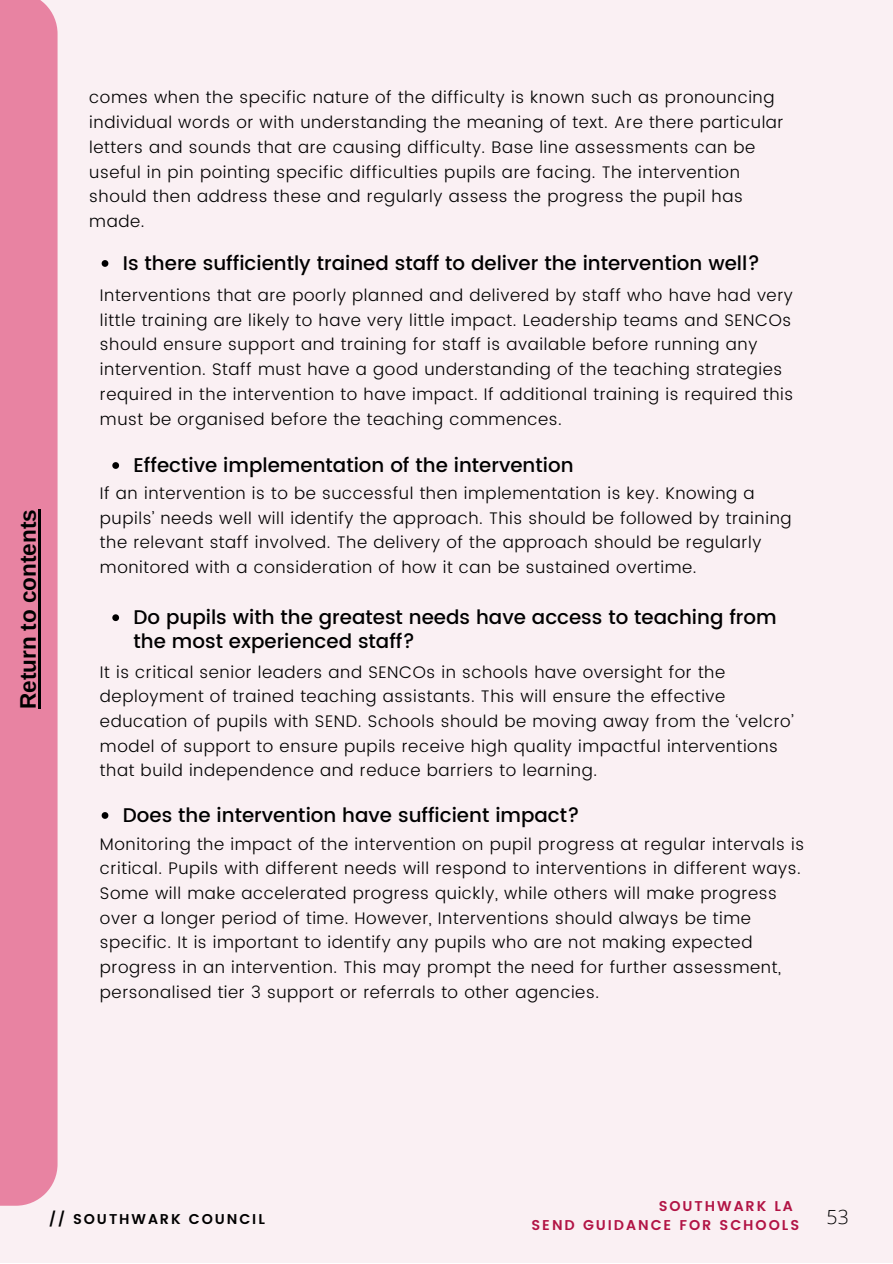
<style>
.page{position:relative;width:893px;height:1264px;background:#fff}
.page>*{position:absolute;margin:0;border:0;box-sizing:border-box;transform-origin:0 0}
.t1{font:700 22.5px "Arimo";color:#000}
.t2{font:500 19.8px/23.5px "Poppins";color:#000}
.t3{font:300 19.5px "Open Sans";color:#000}
.t4{font:300 16.8px/24.8px "Poppins";letter-spacing:.035em;color:#000}
.t5{font:600 14.25px "Poppins";letter-spacing:.135em;color:#b21445}
.t6{font:600 14.25px "Poppins";letter-spacing:.135em;color:#000}
</style>
<div class="page">
<div style="left:0;top:0;width:892px;height:1262px;background:#faf0f3"></div>
<svg style="left:102px;top:260px;width:6px;height:7px"></svg>
<svg style="left:112px;top:462px;width:7px;height:7px"></svg>
<svg style="left:112px;top:614px;width:7px;height:7px"></svg>
<svg style="left:102px;top:812px;width:6px;height:6px"></svg>
<div style="left:0;top:0;width:58px;height:1205px;background:#e883a2"></div>
<hr style="left:38px;top:509px;width:2px;height:200px;background:#000">
<p class="t1" style="left:15px;top:709px;width:201px;rotate:-90deg">Return to contents</p>
<p class="t4" style="left:89px;top:85px;width:695px">comes when the specific nature of the difficulty is known such as pronouncing individual words or with understanding the meaning of text. Are there particular letters and sounds that are causing difficulty. Base line assessments can be useful in pin pointing specific difficulties pupils are facing. The intervention should then address these and regularly assess the progress the pupil has made.</p>
<p class="t2" style="left:123px;top:251px;width:638px">Is there sufficiently trained staff to deliver the intervention well?</p>
<p class="t4" style="left:100px;top:283px;width:694px">Interventions that are poorly planned and delivered by staff who have had very little training are likely to have very little impact. Leadership teams and SENCOs should ensure support and training for staff is available before running any intervention. Staff must have a good understanding of the teaching strategies required in the intervention to have impact. If additional training is required this must be organised before the teaching commences.</p>
<p class="t2" style="left:134px;top:453px;width:441px">Effective implementation of the intervention</p>
<p class="t4" style="left:100px;top:480px;width:693px">If an intervention is to be successful then implementation is key. Knowing a pupils’ needs well will identify the approach. This should be followed by training the relevant staff involved. The delivery of the approach should be regularly monitored with a consideration of how it can be sustained overtime.</p>
<p class="t2" style="left:134px;top:606px;width:644px">Do pupils with the greatest needs have access to teaching from the most experienced staff?</p>
<p class="t4" style="left:100px;top:659px;width:695px">It is critical senior leaders and SENCOs in schools have oversight for the deployment of trained teaching assistants. This will ensure the effective education of pupils with SEND. Schools should be moving away from the ‘velcro’ model of support to ensure pupils receive high quality impactful interventions that build independence and reduce barriers to learning.</p>
<p class="t2" style="left:123px;top:803px;width:458px">Does the intervention have sufficient impact?</p>
<p class="t4" style="left:100px;top:831px;width:705px">Monitoring the impact of the intervention on pupil progress at regular intervals is critical. Pupils with different needs will respond to interventions in different ways.<br>Some will make accelerated progress quickly, while others will make progress over a longer period of time. However, Interventions should always be time specific. It is important to identify any pupils who are not making expected progress in an intervention. This may prompt the need for further assessment, personalised tier 3 support or referrals to other agencies.</p>
<p class="t5" style="left:658px;top:1197px;width:136px">SOUTHWARK LA</p>
<p class="t5" style="left:531px;top:1216px;width:269px">SEND GUIDANCE FOR SCHOOLS</p>
<p class="t6" style="left:49px;top:1210px;width:217px">// SOUTHWARK COUNCIL</p>
<p class="t3" style="left:826px;top:1203px;width:24px">53</p>
</div>
